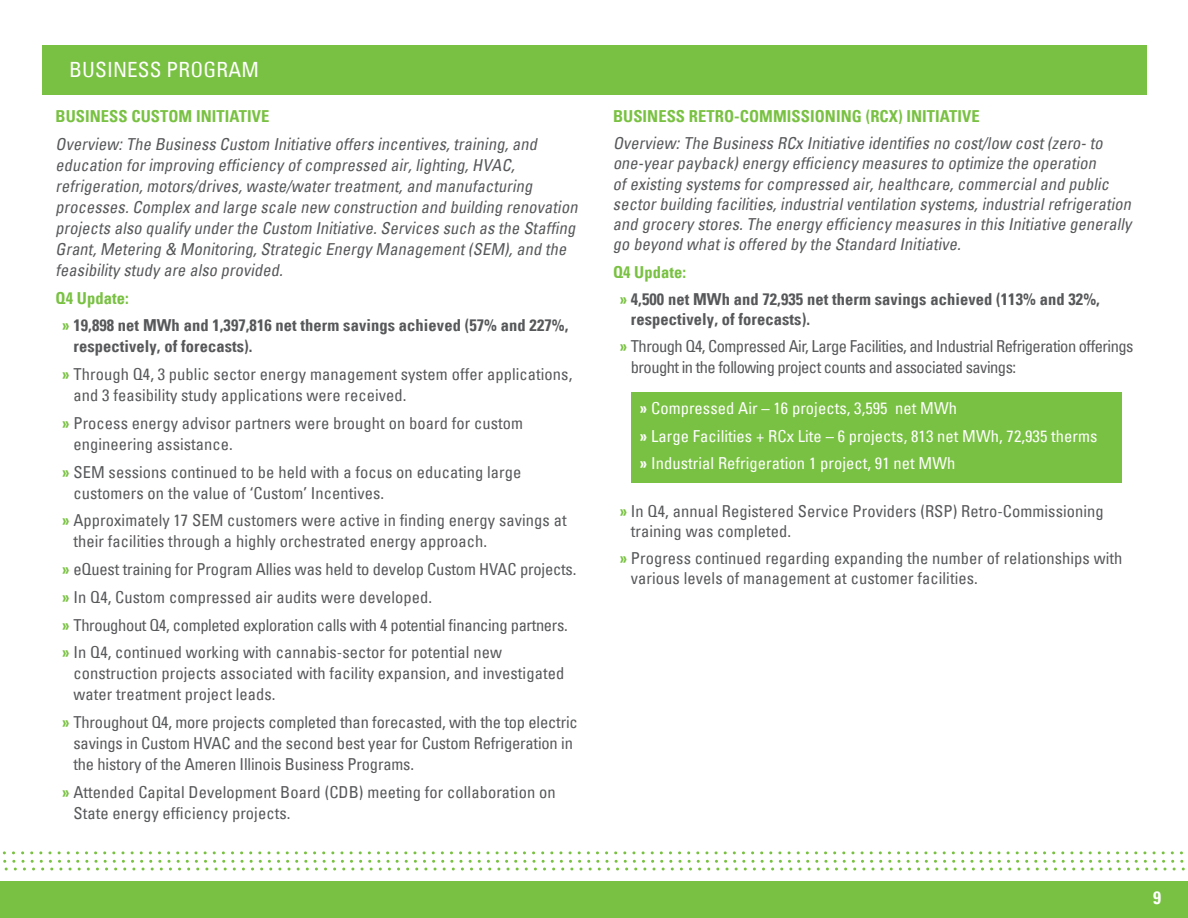
<style>
.page{position:relative;width:1188px;height:918px;background:#fff}
.page>*{position:absolute;margin:0;border:0;box-sizing:border-box;transform-origin:0 0}
.t1{font:condensed 21px "Univers LT";letter-spacing:.01em;color:#fff}
.t2{font:18px "Univers Com 67 Bold Cond";color:#fff}
.t3{font:condensed 16.5px/21px "Univers LT";letter-spacing:.005em;color:#57585a}
.t4{font:italic condensed 16.5px/21px "Univers";letter-spacing:.005em;color:#57585a}
.t5{font:16.5px/27.8px "Univers Com 67 Bold Cond";letter-spacing:.005em;color:#57585a}
.t6{font:condensed 16.5px/27.8px "Univers LT";letter-spacing:.005em;color:#fff}
.t7{font:condensed 16.5px/20.2px "Univers LT";letter-spacing:-.03em;color:#57585a}
.t8{font:16.5px "Univers Com 67 Bold Cond";letter-spacing:.005em;color:#79c142}
.s1{color:#79c142}
.s2{font-family:"Univers Com 67 Bold Cond";font-stretch:normal;color:#79c142}
.s3{font-family:"Univers Com 67 Bold Cond";font-stretch:normal}
</style>
<div class="page">
<div style="left:0;top:881px;width:1188px;height:37px;background:#79c142"></div>
<svg style="left:2px;top:851px;width:1181px;height:3px"></svg>
<svg style="left:3px;top:860px;width:1182px;height:11px"></svg>
<div style="left:42px;top:45px;width:1104px;height:49px;background:#79c142"></div>
<div style="left:631px;top:392px;width:491px;height:90px;background:#79c142"></div>
<p class="t1" style="left:69px;top:57px;width:191px">BUSINESS PROGRAM</p>
<p class="t8" style="left:56px;top:106px;width:215px">BUSINESS CUSTOM INITIATIVE</p>
<p class="t4" style="left:56px;top:133px;width:524px">Overview: The Business Custom Initiative offers incentives, training, and education for improving efficiency of compressed air, lighting, HVAC, refrigeration, motors/drives, waste/water treatment, and manufacturing processes. Complex and large scale new construction and building renovation projects also qualify under the Custom Initiative. Services such as the Staffing Grant, Metering &amp; Monitoring, Strategic Energy Management (SEM), and the feasibility study are also provided.</p>
<p class="t5" style="left:62px;top:284px;width:508px;text-indent:-7px"><span class="s1">Q4 Update:<br>»</span> 19,898 net MWh and 1,397,816 net therm savings achieved (57% and 227%,</p>
<p class="t5" style="left:73px;top:333px;width:181px">respectively, of forecasts).</p>
<p class="t3" style="left:73px;top:364px;width:500px;text-indent:-11px"><span class="s2">»</span> Through Q4, 3 public sector energy management system offer applications, and 3 feasibility study applications were received.</p>
<p class="t3" style="left:73px;top:412px;width:451px;text-indent:-11px"><span class="s2">»</span> Process energy advisor partners were brought on board for custom engineering assistance.</p>
<p class="t3" style="left:73px;top:461px;width:449px;text-indent:-11px"><span class="s2">»</span> SEM sessions continued to be held with a focus on educating large customers on the value of ‘Custom’ Incentives.</p>
<p class="t3" style="left:73px;top:510px;width:495px;text-indent:-11px"><span class="s2">»</span> Approximately 17 SEM customers were active in finding energy savings at their facilities through a highly orchestrated energy approach.</p>
<p class="t3" style="left:62px;top:555px;width:516px;line-height:27.8px"><span class="s2">»</span> eQuest training for Program Allies was held to develop Custom HVAC projects. <span class="s2">»</span> In Q4, Custom compressed air audits were developed.<br><span class="s2">»</span> Throughout Q4, completed exploration calls with 4 potential financing partners. <span class="s2">»</span> In Q4, continued working with cannabis-sector for potential new</p>
<p class="t3" style="left:73px;top:663px;width:492px">construction projects associated with facility expansion, and investigated water treatment project leads.</p>
<p class="t3" style="left:73px;top:712px;width:506px;text-indent:-11px"><span class="s2">»</span> Throughout Q4, more projects completed than forecasted, with the top electric savings in Custom HVAC and the second best year for Custom Refrigeration in the history of the Ameren Illinois Business Programs.</p>
<p class="t3" style="left:73px;top:781px;width:484px;text-indent:-11px"><span class="s2">»</span> Attended Capital Development Board (CDB) meeting for collaboration on<br>State energy efficiency projects.</p>
<p class="t8" style="left:613px;top:106px;width:368px">BUSINESS RETRO-COMMISSIONING (RCX) INITIATIVE</p>
<p class="t4" style="left:613px;top:133px;width:520px;line-height:20.2px">Overview: The Business RCx Initiative identifies no cost/low cost (zero- to one-year payback) energy efficiency measures to optimize the operation<br>of existing systems for compressed air, healthcare, commercial and public sector building facilities, industrial ventilation systems, industrial refrigeration and grocery stores. The energy efficiency measures in this Initiative generally go beyond what is offered by the Standard Initiative.</p>
<p class="t5" style="left:620px;top:259px;width:482px;line-height:27px;text-indent:-7px"><span class="s1">Q4 Update:<br>»</span> 4,500 net MWh and 72,935 net therm savings achieved (113% and 32%,</p>
<p class="t5" style="left:631px;top:306px;width:181px">respectively, of forecasts).</p>
<p class="t7" style="left:631px;top:336px;width:504px;text-indent:-11px"><span class="s2">»</span> Through Q4, Compressed Air, Large Facilities, and Industrial Refrigeration offerings brought in the following project counts and associated savings:</p>
<p class="t6" style="left:640px;top:394px;width:459px"><span class="s3">»</span> Compressed Air – 16 projects, 3,595 net MWh<br><span class="s3">»</span> Large Facilities + RCx Lite – 6 projects, 813 net MWh, 72,935 therms <span class="s3">»</span> Industrial Refrigeration 1 project, 91 net MWh</p>
<p class="t3" style="left:631px;top:500px;width:474px;line-height:20.2px;text-indent:-11px"><span class="s2">»</span> In Q4, annual Registered Service Providers (RSP) Retro-Commissioning training was completed.</p>
<p class="t3" style="left:631px;top:548px;width:493px;line-height:20.2px;text-indent:-11px"><span class="s2">»</span> Progress continued regarding expanding the number of relationships with various levels of management at customer facilities.</p>
<p class="t2" style="left:1153px;top:887px;width:9px">9</p>
</div>
